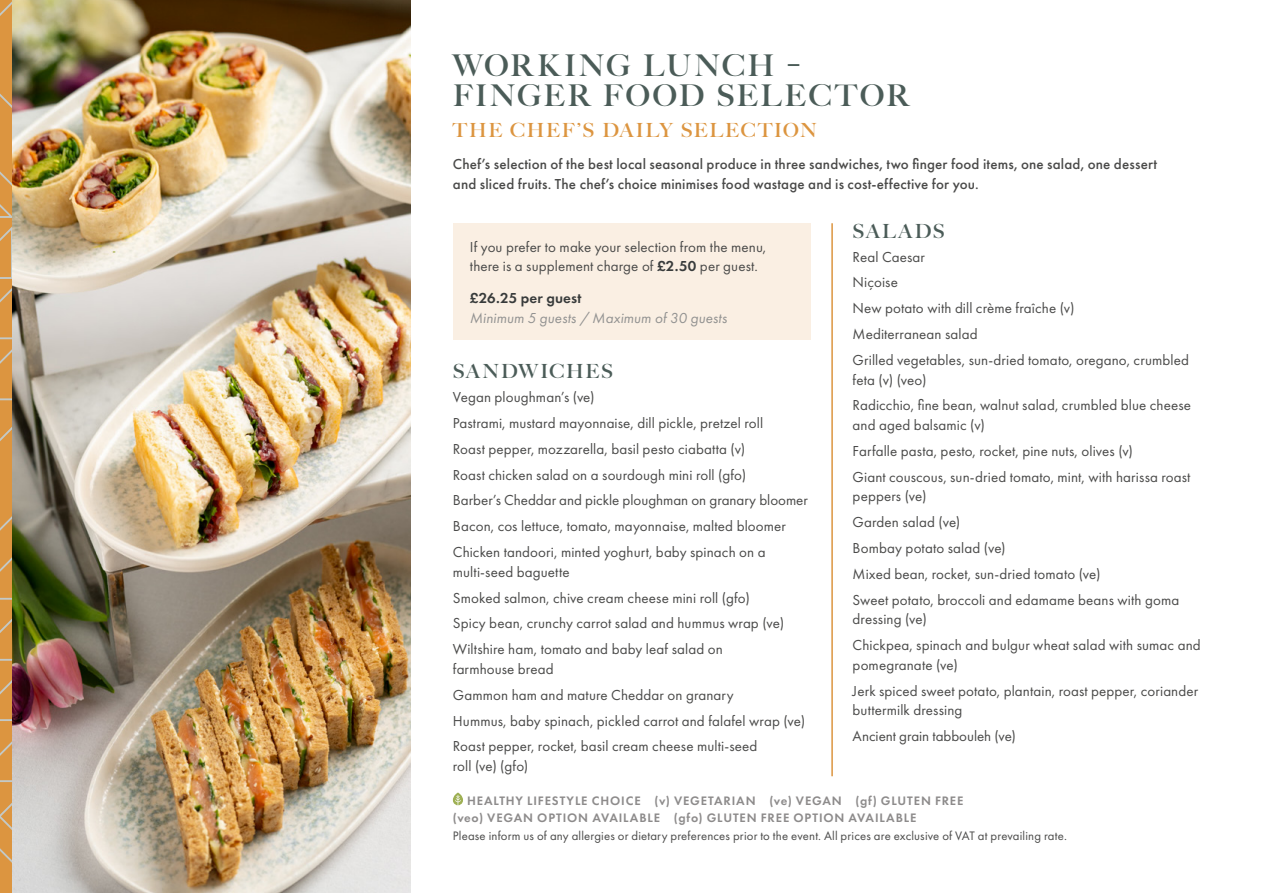
<style>
.page{position:relative;width:1263px;height:893px;background:#fff}
.page>*{position:absolute;margin:0;border:0;box-sizing:border-box;transform-origin:0 0}
.Lv1_Page_Heading{font:700 30px/30px "Big Caslon FB";letter-spacing:.085em;color:#4b5c58}
.Lv2_Page_Heading{font:700 19.5px "Big Caslon FB";letter-spacing:.085em;color:#dc9540}
.Lv1_Subheading{font:700 19.5px "Big Caslon FB";letter-spacing:.09em;color:#4b5c58}
.Body_Copy_1_space_after{font:15px/19.5px "Futura PT";letter-spacing:.01em;color:#4a4a49}
.Intro_body_copy{font:500 15px/19.5px "Futura PT";letter-spacing:.01em;color:#4a4a49}
.Body_Copy{font:15px/19.5px "Futura PT";letter-spacing:.005em;color:#4a4a49}
.Intro_body_copy-2{font:15px/19.5px "Futura PT";letter-spacing:.01em;color:#4a4a49}
.Body_Copy-2{font:italic 15px/19.5px "Futura PT";letter-spacing:.005em;color:#929291}
.Fine_print{font:600 12.75px "Futura PT";letter-spacing:.065em;color:#8d8b8b}
.Fine_print-2{font:12.75px "Futura PT";letter-spacing:.015em;color:#4a4a49}
.s1{font-weight:600;color:#383b3b}
.s2{font-weight:600;font-style:normal;color:#383b3b}
</style>
<div class="page">
<svg style="left:453px;top:792px;width:10px;height:13px"></svg>
<hr style="left:831px;top:223px;width:2px;height:553px;background:#dc9540">
<div style="left:453px;top:223px;width:357px;height:117px;background:#faefe3"></div>
<svg style="left:0;top:0;width:13px;height:893px;background:#d4974d"></svg>
<img style="left:13px;top:0;width:397px;height:893px">
<p class="Lv1_Page_Heading" style="left:453px;top:50px;width:458px">WORKING LUNCH –<br>FINGER FOOD SELECTOR</p>
<p class="Lv2_Page_Heading" style="left:453px;top:119px;width:366px">THE CHEF’S DAILY SELECTION</p>
<p class="Intro_body_copy" style="left:453px;top:154px;width:706px">Chef’s selection of the best local seasonal produce in three sandwiches, two finger food items, one salad, one dessert and sliced fruits. The chef’s choice minimises food wastage and is cost-effective for you.</p>
<p class="Intro_body_copy-2" style="left:470px;top:237px;width:298px">If you prefer to make your selection from the menu, there is a supplement charge of <span class="s1">£2.50</span> per guest.</p>
<p class="Body_Copy-2" style="left:470px;top:289px;width:259px"><span class="s2">£26.25 per guest<br></span>Minimum 5 guests / Maximum of 30 guests</p>
<p class="Lv1_Subheading" style="left:453px;top:360px;width:162px">SANDWICHES</p>
<p class="Body_Copy_1_space_after" style="left:453px;top:387px;width:143px">Vegan ploughman’s (ve)</p>
<p class="Body_Copy_1_space_after" style="left:453px;top:413px;width:312px">Pastrami, mustard mayonnaise, dill pickle, pretzel roll</p>
<p class="Body_Copy_1_space_after" style="left:453px;top:439px;width:294px">Roast pepper, mozzarella, basil pesto ciabatta (v)</p>
<p class="Body_Copy_1_space_after" style="left:453px;top:465px;width:295px">Roast chicken salad on a sourdough mini roll (gfo)</p>
<p class="Body_Copy_1_space_after" style="left:453px;top:491px;width:356px">Barber’s Cheddar and pickle ploughman on granary bloomer</p>
<p class="Body_Copy_1_space_after" style="left:453px;top:516px;width:335px">Bacon, cos lettuce, tomato, mayonnaise, malted bloomer</p>
<p class="Body_Copy_1_space_after" style="left:453px;top:542px;width:314px">Chicken tandoori, minted yoghurt, baby spinach on a multi-seed baguette</p>
<p class="Body_Copy_1_space_after" style="left:453px;top:588px;width:298px">Smoked salmon, chive cream cheese mini roll (gfo)</p>
<p class="Body_Copy_1_space_after" style="left:453px;top:614px;width:333px">Spicy bean, crunchy carrot salad and hummus wrap (ve)</p>
<p class="Body_Copy_1_space_after" style="left:453px;top:639px;width:271px">Wiltshire ham, tomato and baby leaf salad on farmhouse bread</p>
<p class="Body_Copy_1_space_after" style="left:453px;top:685px;width:282px">Gammon ham and mature Cheddar on granary</p>
<p class="Body_Copy_1_space_after" style="left:453px;top:711px;width:354px">Hummus, baby spinach, pickled carrot and falafel wrap (ve)</p>
<p class="Body_Copy" style="left:453px;top:737px;width:306px">Roast pepper, rocket, basil cream cheese multi-seed roll (ve) (gfo)</p>
<p class="Lv1_Subheading" style="left:853px;top:220px;width:94px">SALADS</p>
<p class="Body_Copy_1_space_after" style="left:853px;top:247px;width:74px">Real Caesar</p>
<p class="Body_Copy_1_space_after" style="left:853px;top:273px;width:47px">Niçoise</p>
<p class="Body_Copy_1_space_after" style="left:853px;top:299px;width:223px">New potato with dill crème fraîche (v)</p>
<p class="Body_Copy_1_space_after" style="left:853px;top:324px;width:127px">Mediterranean salad</p>
<p class="Body_Copy_1_space_after" style="left:853px;top:350px;width:338px">Grilled vegetables, sun-dried tomato, oregano, crumbled feta (v) (veo)</p>
<p class="Body_Copy_1_space_after" style="left:853px;top:396px;width:340px">Radicchio, fine bean, walnut salad, crumbled blue cheese and aged balsamic (v)</p>
<p class="Body_Copy_1_space_after" style="left:853px;top:441px;width:282px">Farfalle pasta, pesto, rocket, pine nuts, olives (v)</p>
<p class="Body_Copy_1_space_after" style="left:853px;top:467px;width:339px">Giant couscous, sun-dried tomato, mint, with harissa roast peppers (ve)</p>
<p class="Body_Copy_1_space_after" style="left:853px;top:512px;width:109px">Garden salad (ve)</p>
<p class="Body_Copy_1_space_after" style="left:853px;top:538px;width:154px">Bombay potato salad (ve)</p>
<p class="Body_Copy_1_space_after" style="left:853px;top:564px;width:249px">Mixed bean, rocket, sun-dried tomato (ve)</p>
<p class="Body_Copy_1_space_after" style="left:853px;top:590px;width:328px">Sweet potato, broccoli and edamame beans with goma dressing (ve)</p>
<p class="Body_Copy_1_space_after" style="left:853px;top:635px;width:350px">Chickpea, spinach and bulgur wheat salad with sumac and pomegranate (ve)</p>
<p class="Body_Copy_1_space_after" style="left:853px;top:681px;width:347px">Jerk spiced sweet potato, plantain, roast pepper, coriander buttermilk dressing</p>
<p class="Body_Copy" style="left:853px;top:726px;width:165px">Ancient grain tabbouleh (ve)</p>
<p class="Fine_print" style="left:467px;top:793px;width:498px">HEALTHY LIFESTYLE CHOICE (v) VEGETARIAN (ve) VEGAN (gf) GLUTEN FREE</p>
<p class="Fine_print" style="left:453px;top:810px;width:465px">(veo) VEGAN OPTION AVAILABLE (gfo) GLUTEN FREE OPTION AVAILABLE</p>
<p class="Fine_print-2" style="left:453px;top:828px;width:615px">Please inform us of any allergies or dietary preferences prior to the event. All prices are exclusive of VAT at prevailing rate.</p>
</div>
